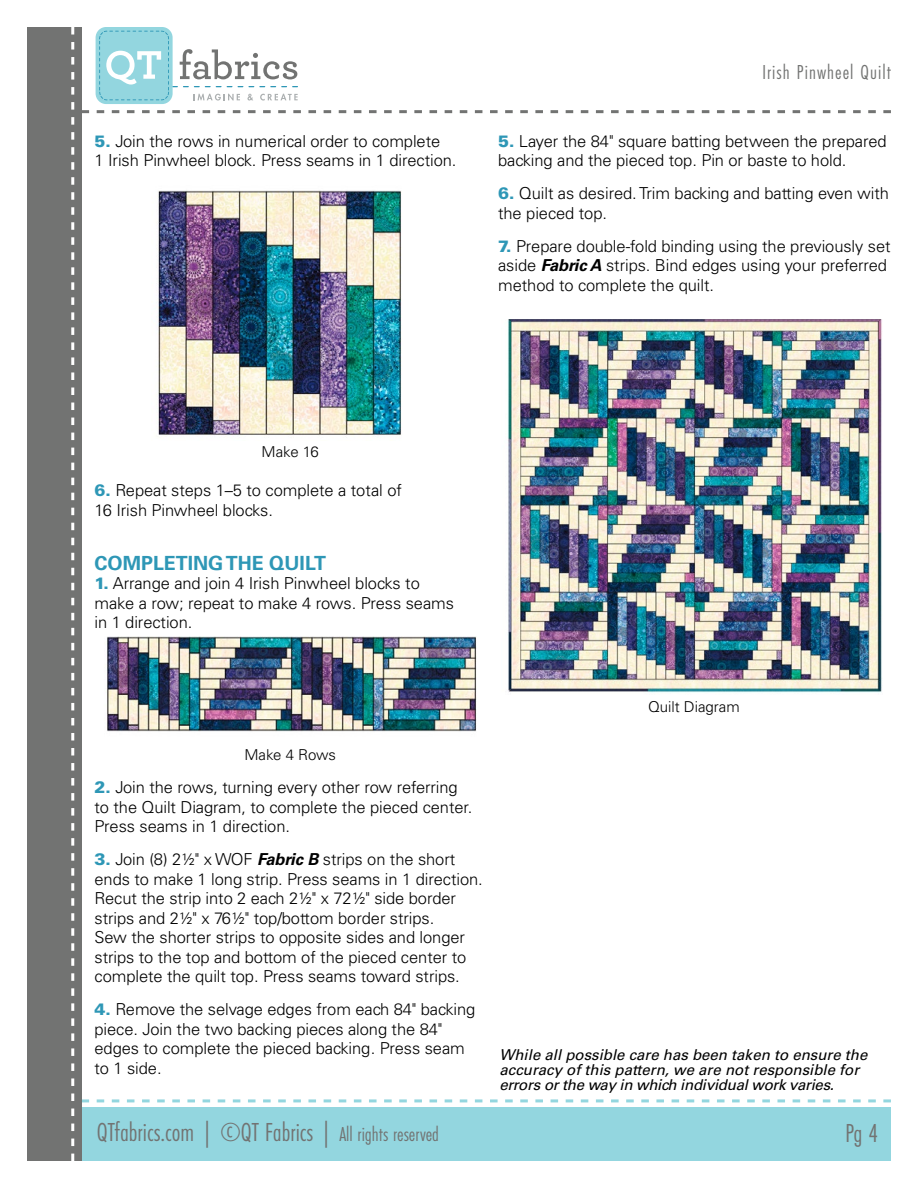
<style>
.page{position:relative;width:918px;height:1188px;background:#fff}
.page>*{position:absolute;margin:0;border:0;box-sizing:border-box;transform-origin:0 0}
.t1{font:27px "Futura PT Cond";color:#727372}
.t2{font:21px "Futura PT Cond";letter-spacing:.05em;color:#727372}
.t3{font:700 19.5px "Univers LT Std";color:#2e97b6}
.t4{font:300 16.5px/19.5px "Univers LT Std";letter-spacing:-.005em;color:#000}
.t5{font:italic 15px/15px "Univers LT Std";color:#000}
.t6{font:300 15px "Univers LT Std";color:#000}
.s1{font-weight:900;color:#2e97b6}
.s2{font-weight:700;font-style:italic}
.s3{font-size:21px}
</style>
<div class="page">
<svg style="left:82px;top:110px;width:809px;height:3px"></svg>
<div style="left:71px;top:1107px;width:820px;height:54px;background:#93d6df"></div>
<svg style="left:82px;top:1099px;width:809px;height:3px"></svg>
<div style="left:27px;top:27px;width:55px;height:1134px;background:#727372"></div>
<svg style="left:71px;top:27px;width:3px;height:1134px"></svg>
<div style="left:96px;top:27px;width:77px;height:77px;background:#93d6df;border-radius:11px"></div>
<svg style="left:99px;top:31px;width:199px;height:70px"></svg>
<img style="left:158px;top:190px;width:244px;height:245px">
<img style="left:107px;top:636px;width:370px;height:96px">
<img style="left:507px;top:319px;width:375px;height:374px">
<p class="t4" style="left:94px;top:131px;width:364px"><span class="s1">5.</span> Join the rows in numerical order to complete<br>1 Irish Pinwheel block. Press seams in 1 direction.</p>
<p class="t2" style="left:763px;top:60px;width:130px">Irish Pinwheel Quilt</p>
<p class="t4" style="left:498px;top:131px;width:390px"><span class="s1">5.</span> Layer the 84" square batting between the prepared backing and the pieced top. Pin or baste to hold.</p>
<p class="t4" style="left:498px;top:184px;width:392px"><span class="s1">6.</span> Quilt as desired. Trim backing and batting even with the pieced top.</p>
<p class="t4" style="left:498px;top:236px;width:394px"><span class="s1">7.</span> Prepare double-fold binding using the previously set aside <span class="s2">Fabric A</span> strips. Bind edges using your preferred method to complete the quilt.</p>
<p class="t6" style="left:262px;top:442px;width:59px">Make 16</p>
<p class="t4" style="left:94px;top:481px;width:309px"><span class="s1">6.</span> Repeat steps 1–5 to complete a total of<br>16 Irish Pinwheel blocks.</p>
<p class="t3" style="left:94px;top:552px;width:233px">COMPLETING THE QUILT</p>
<p class="t4" style="left:94px;top:574px;width:361px"><span class="s1">1.</span> Arrange and join 4 Irish Pinwheel blocks to make a row; repeat to make 4 rows. Press seams in 1 direction.</p>
<p class="t6" style="left:244px;top:745px;width:93px">Make 4 Rows</p>
<p class="t4" style="left:94px;top:778px;width:379px"><span class="s1">2.</span> Join the rows, turning every other row referring to the Quilt Diagram, to complete the pieced center.<br>Press seams in 1 direction.</p>
<p class="t4" style="left:94px;top:850px;width:390px"><span class="s1">3.</span> Join (8) 2½" x WOF <span class="s2">Fabric B</span> strips on the short ends to make 1 long strip. Press seams in 1 direction.<br>Recut the strip into 2 each 2½" x 72½" side border strips and 2½" x 76½" top/bottom border strips.<br>Sew the shorter strips to opposite sides and longer strips to the top and bottom of the pieced center to complete the quilt top. Press seams toward strips.</p>
<p class="t4" style="left:94px;top:1000px;width:382px"><span class="s1">4.</span> Remove the selvage edges from each 84" backing piece. Join the two backing pieces along the 84" edges to complete the pieced backing. Press seam to 1 side.</p>
<p class="t6" style="left:648px;top:697px;width:93px">Quilt Diagram</p>
<p class="t5" style="left:500px;top:1047px;width:369px">While all possible care has been taken to ensure the accuracy of this pattern, we are not responsible for errors or the way in which individual work varies.</p>
<h1 class="t1" style="left:97px;top:1116px;width:344px">QTfabrics.com | ©QT Fabrics | <span class="s3">All rights reserved</span></h1>
<h1 class="t1" style="left:845px;top:1117px;width:35px">Pg 4</h1>
</div>
